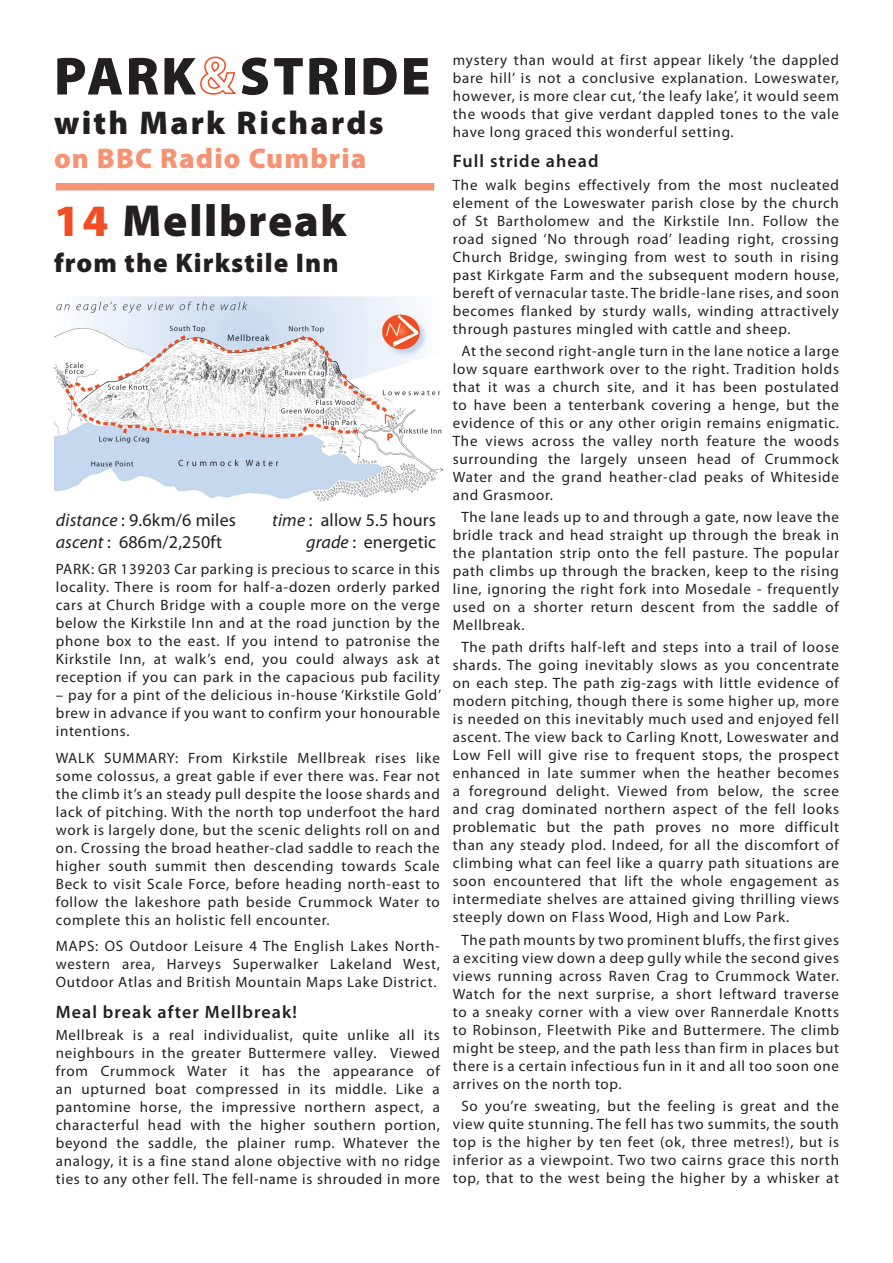
<style>
.page{position:relative;width:893px;height:1263px;background:#fff}
.page>*{position:absolute;margin:0;border:0;box-sizing:border-box;transform-origin:0 0}
.t1{font:900 54px "Myriad Pro";letter-spacing:.04em;color:#231f20}
.t2{font:900 45px "Myriad Pro";letter-spacing:.04em;color:#231f20}
.t3{font:900 33px "Myriad Pro";letter-spacing:.07em;color:#231f20}
.t4{font:900 28.5px "Myriad Pro";letter-spacing:.04em;color:#f69375}
.t5{font:900 27px "Myriad Pro";letter-spacing:.04em;color:#231f20}
.t6{font:18px "Myriad Pro";letter-spacing:.01em;color:#231f20}
.t7{font:600 18px "Myriad Pro";letter-spacing:.06em;color:#231f20}
.t8{font:15px/18px "Myriad Pro";letter-spacing:.05em;color:#231f20;text-align:justify}
.s1{color:#f04d22}
.s2{font-style:italic}
</style>
<div class="page">
<img style="left:54px;top:296px;width:389px;height:206px">
<svg style="left:200px;top:56px;width:36px;height:39px"></svg>
<div style="left:56px;top:183px;width:378px;height:7px;background:#f69375"></div>
<p class="t1" style="left:54px;top:40px;width:378px">PARK STRIDE</p>
<p class="t3" style="left:54px;top:101px;width:331px">with Mark Richards</p>
<p class="t4" style="left:54px;top:140px;width:314px">on BBC Radio Cumbria</p>
<p class="t2" style="left:54px;top:191px;width:294px"><span class="s1">14</span> Mellbreak</p>
<p class="t5" style="left:54px;top:245px;width:286px">from the Kirkstile Inn</p>
<p class="t6" style="left:56px;top:509px;width:182px"><span class="s2">distance</span> : 9.6km/6 miles</p>
<p class="t6" style="left:272px;top:509px;width:165px"><span class="s2">time</span> : allow 5.5 hours</p>
<p class="t6" style="left:56px;top:531px;width:168px"><span class="s2">ascent</span> : 686m/2,250ft</p>
<p class="t6" style="left:306px;top:531px;width:132px"><span class="s2">grade</span> : energetic</p>
<p class="t8" style="left:56px;top:560px;width:386px">PARK: GR 139203 Car parking is precious to scarce in this locality. There is room for half-a-dozen orderly parked cars at Church Bridge with a couple more on the verge below the Kirkstile Inn and at the road junction by the phone box to the east. If you intend to patronise the Kirkstile Inn, at walk’s end, you could always ask at reception if you can park in the capacious pub facility</p>
<p class="t8" style="left:56px;top:686px;width:387px">– pay for a pint of the delicious in-house ‘Kirkstile Gold’ brew in advance if you want to confirm your honourable intentions.</p>
<p class="t8" style="left:56px;top:749px;width:386px">WALK SUMMARY: From Kirkstile Mellbreak rises like some colossus, a great gable if ever there was. Fear not the climb it’s an steady pull despite the loose shards and lack of pitching. With the north top underfoot the hard work is largely done, but the scenic delights roll on and on. Crossing the broad heather-clad saddle to reach the higher south summit then descending towards Scale Beck to visit Scale Force, before heading north-east to follow the lakeshore path beside Crummock Water to complete this an holistic fell encounter.</p>
<p class="t8" style="left:56px;top:937px;width:386px">MAPS: OS Outdoor Leisure 4 The English Lakes North&shy;western area, Harveys Superwalker Lakeland West, Outdoor Atlas and British Mountain Maps Lake District.</p>
<p class="t7" style="left:56px;top:1000px;width:243px">Meal break after Mellbreak!</p>
<p class="t8" style="left:56px;top:1025px;width:386px">Mellbreak is a real individualist, quite unlike all its neighbours in the greater Buttermere valley. Viewed from Crummock Water it has the appearance of an upturned boat compressed in its middle. Like a pantomine horse, the impressive northern aspect, a characterful head with the higher southern portion, beyond the saddle, the plainer rump. Whatever the analogy, it is a fine stand alone objective with no ridge ties to any other fell. The fell-name is shrouded in more</p>
<p class="t8" style="left:453px;top:51px;width:388px">mystery than would at first appear likely ‘the dappled bare hill’ is not a conclusive explanation. Loweswater, however, is more clear cut, ‘the leafy lake’, it would seem the woods that give verdant dappled tones to the vale have long graced this wonderful setting.</p>
<p class="t7" style="left:453px;top:150px;width:147px">Full stride ahead</p>
<p class="t8" style="left:453px;top:175px;width:388px">The walk begins effectively from the most nucleated element of the Loweswater parish close by the church of St Bartholomew and the Kirkstile Inn. Follow the road signed ‘No through road’ leading right, crossing Church Bridge, swinging from west to south in rising past Kirkgate Farm and the subsequent modern house, bereft of vernacular taste. The bridle-lane rises, and soon becomes flanked by sturdy walls, winding attractively through pastures mingled with cattle and sheep.</p>
<p class="t8" style="left:453px;top:342px;width:388px;text-indent:9px">At the second right-angle turn in the lane notice a large low square earthwork over to the right. Tradition holds that it was a church site, and it has been postulated to have been a tenterbank covering a henge, but the evidence of this or any other origin remains enigmatic.<br>The views across the valley north feature the woods surrounding the largely unseen head of Crummock Water and the grand heather-clad peaks of Whiteside and Grasmoor.</p>
<p class="t8" style="left:453px;top:508px;width:388px;text-indent:9px">The lane leads up to and through a gate, now leave the bridle track and head straight up through the break in the plantation strip onto the fell pasture. The popular path climbs up through the bracken, keep to the rising line, ignoring the right fork into Mosedale - frequently used on a shorter return descent from the saddle of Mellbreak.</p>
<p class="t8" style="left:453px;top:638px;width:388px;text-indent:9px">The path drifts half-left and steps into a trail of loose shards. The going inevitably slows as you concentrate on each step. The path zig-zags with little evidence of modern pitching, though there is some higher up, more is needed on this inevitably much used and enjoyed fell ascent. The view back to Carling Knott, Loweswater and Low Fell will give rise to frequent stops, the prospect enhanced in late summer when the heather becomes a foreground delight. Viewed from below, the scree and crag dominated northern aspect of the fell looks problematic but the path proves no more difficult than any steady plod. Indeed, for all the discomfort of climbing what can feel like a quarry path situations are soon encountered that lift the whole engagement as intermediate shelves are attained giving thrilling views steeply down on Flass Wood, High and Low Park.</p>
<p class="t8" style="left:453px;top:930px;width:388px;text-indent:9px">The path mounts by two prominent bluffs, the first gives a exciting view down a deep gully while the second gives views running across Raven Crag to Crummock Water.<br>Watch for the next surprise, a short leftward traverse to a sneaky corner with a view over Rannerdale Knotts to Robinson, Fleetwith Pike and Buttermere. The climb might be steep, and the path less than firm in places but there is a certain infectious fun in it and all too soon one arrives on the north top.</p>
<p class="t8" style="left:453px;top:1097px;width:388px;text-align:center">So you’re sweating, but the feeling is great and the view quite stunning. The fell has two summits, the south top is the higher by ten feet (ok, three metres!), but is inferior as a viewpoint. Two two cairns grace this north top, that to the west being the higher by a whisker at</p>
</div>
